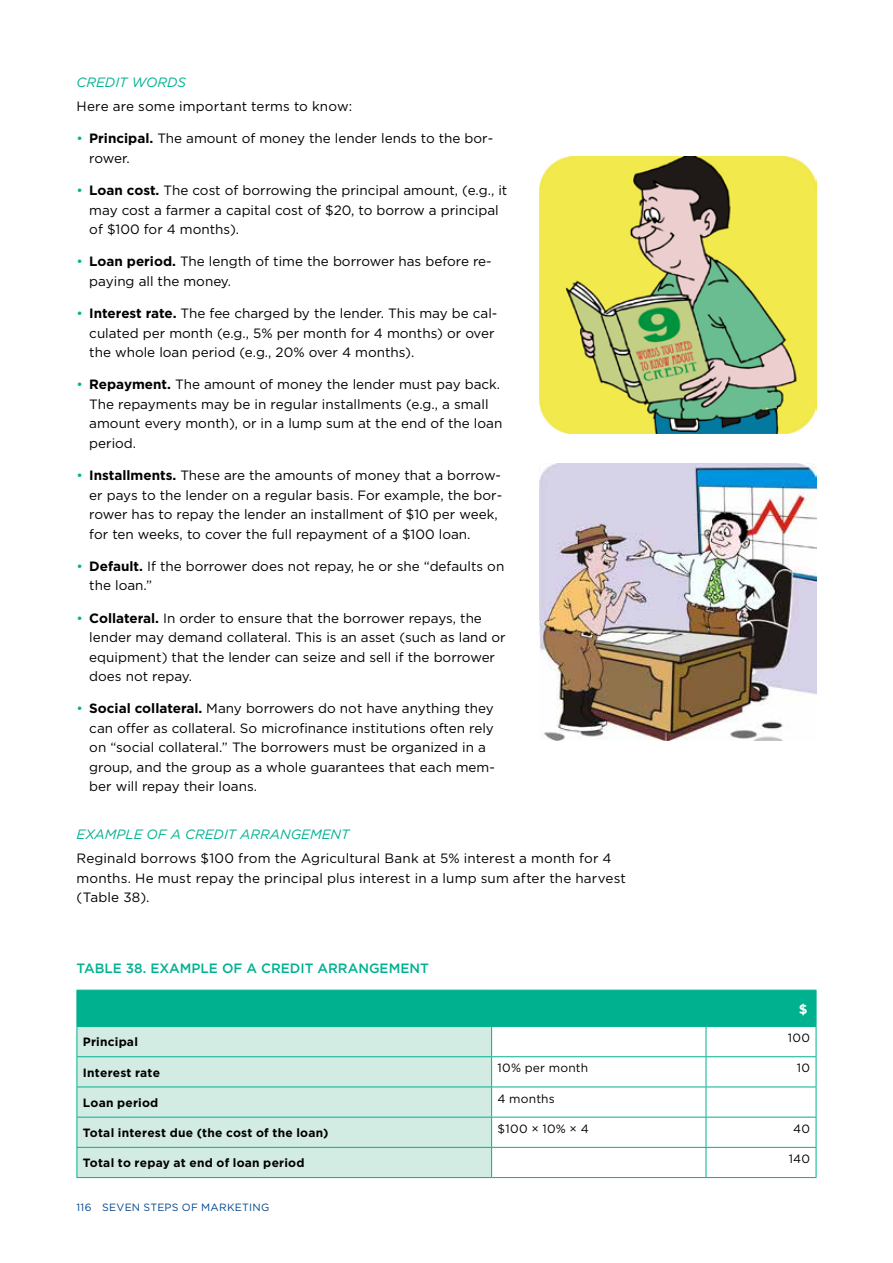
<style>
.page{position:relative;width:893px;height:1263px;background:#fff}
.page>*{position:absolute;margin:0;border:0;box-sizing:border-box;transform-origin:0 0}
.t1{font:13.5px/19.5px "Gotham";color:#000}
.t2{font:italic 13.5px "Gotham";color:#00b18f}
.t3{font:500 13.5px "Gotham";color:#00b18f}
.t4{font:700 13.5px "Gotham";color:#fff}
.t5{font:700 12px "Gotham";letter-spacing:.02em;color:#000}
.t6{font:12px "Gotham";letter-spacing:.02em;color:#000}
.t7{font:10.5px "Gotham";letter-spacing:.03em;color:#00468b}
.s1{color:#00b18f}
.s2{font-weight:700}
</style>
<div class="page">
<div style="left:78px;top:1087px;width:413px;height:90px;background:#d2ebe3"></div>
<svg style="left:77px;top:991px;width:740px;height:95px"></svg>
<hr style="left:77px;top:1086px;width:415px;height:1px;background:#00b18f">
<hr style="left:77px;top:1087px;width:1px;height:30px;background:#00b18f">
<hr style="left:492px;top:1086px;width:214px;height:1px;background:#00b18f">
<hr style="left:491px;top:1087px;width:1px;height:30px;background:#00b18f">
<hr style="left:706px;top:1086px;width:110px;height:1px;background:#00b18f">
<hr style="left:706px;top:1087px;width:1px;height:30px;background:#00b18f">
<hr style="left:816px;top:1087px;width:1px;height:30px;background:#00b18f">
<hr style="left:77px;top:1117px;width:415px;height:1px;background:#00b18f">
<hr style="left:77px;top:1117px;width:1px;height:30px;background:#00b18f">
<hr style="left:492px;top:1117px;width:214px;height:1px;background:#00b18f">
<hr style="left:491px;top:1117px;width:1px;height:30px;background:#00b18f">
<hr style="left:706px;top:1117px;width:110px;height:1px;background:#00b18f">
<hr style="left:706px;top:1117px;width:1px;height:30px;background:#00b18f">
<hr style="left:816px;top:1117px;width:1px;height:30px;background:#00b18f">
<hr style="left:77px;top:1147px;width:415px;height:1px;background:#00b18f">
<svg style="left:77px;top:1148px;width:1px;height:29px"></svg>
<hr style="left:492px;top:1147px;width:214px;height:1px;background:#00b18f">
<svg style="left:491px;top:1148px;width:1px;height:29px"></svg>
<hr style="left:706px;top:1147px;width:110px;height:1px;background:#00b18f">
<svg style="left:706px;top:1148px;width:1px;height:29px"></svg>
<svg style="left:816px;top:1148px;width:1px;height:29px"></svg>
<hr style="left:77px;top:1177px;width:415px;height:1px;background:#00b18f">
<hr style="left:492px;top:1177px;width:214px;height:1px;background:#00b18f">
<hr style="left:706px;top:1177px;width:110px;height:1px;background:#00b18f">
<hr style="left:77px;top:990px;width:415px;height:1px;background:#00b18f">
<hr style="left:77px;top:990px;width:1px;height:36px;background:#00b18f">
<hr style="left:492px;top:990px;width:214px;height:1px;background:#00b18f">
<hr style="left:706px;top:990px;width:110px;height:1px;background:#00b18f">
<hr style="left:816px;top:990px;width:1px;height:36px;background:#00b18f">
<hr style="left:77px;top:1026px;width:415px;height:1px;background:#00b18f">
<hr style="left:492px;top:1026px;width:214px;height:1px;background:#00b18f">
<hr style="left:706px;top:1026px;width:110px;height:1px;background:#00b18f">
<img style="left:540px;top:156px;width:276px;height:277px">
<img style="left:540px;top:463px;width:276px;height:277px">
<p class="t2" style="left:77px;top:74px;width:111px">CREDIT WORDS</p>
<p class="t1" style="left:77px;top:96px;width:277px">Here are some important terms to know:</p>
<p class="t1" style="left:89px;top:129px;width:405px;text-indent:-13px"><span class="s1">•</span> <span class="s2">Principal.</span> The amount of money the lender lends to the bor&shy;rower.</p>
<p class="t1" style="left:89px;top:180px;width:420px;text-indent:-13px"><span class="s1">•</span> <span class="s2">Loan cost.</span> The cost of borrowing the principal amount, (e.g., it may cost a farmer a capital cost of $20, to borrow a principal of $100 for 4 months).</p>
<p class="t1" style="left:89px;top:252px;width:404px;text-indent:-13px"><span class="s1">•</span> <span class="s2">Loan period.</span> The length of time the borrower has before re&shy;paying all the money.</p>
<p class="t1" style="left:89px;top:303px;width:410px;text-indent:-13px"><span class="s1">•</span> <span class="s2">Interest rate.</span> The fee charged by the lender. This may be cal&shy;culated per month (e.g., 5% per month for 4 months) or over the whole loan period (e.g., 20% over 4 months).</p>
<p class="t1" style="left:89px;top:374px;width:415px;text-indent:-13px"><span class="s1">•</span> <span class="s2">Repayment.</span> The amount of money the lender must pay back.<br>The repayments may be in regular installments (e.g., a small amount every month), or in a lump sum at the end of the loan period.</p>
<p class="t1" style="left:89px;top:465px;width:414px;text-indent:-13px"><span class="s1">•</span> <span class="s2">Installments.</span> These are the amounts of money that a borrow&shy;er pays to the lender on a regular basis. For example, the bor&shy;rower has to repay the lender an installment of $10 per week, for ten weeks, to cover the full repayment of a $100 loan.</p>
<p class="t1" style="left:89px;top:556px;width:417px;text-indent:-13px"><span class="s1">•</span> <span class="s2">Default.</span> If the borrower does not repay, he or she “defaults on the loan.”</p>
<p class="t1" style="left:89px;top:608px;width:418px;text-indent:-13px"><span class="s1">•</span> <span class="s2">Collateral.</span> I n order to ensure that the borrower repays, the lender may demand collateral. This is an asset (such as land or equipment) that the lender can seize and sell if the borrower does not repay.</p>
<p class="t1" style="left:89px;top:698px;width:407px;text-indent:-13px"><span class="s1">•</span> <span class="s2">Social collateral.</span> Many borrowers do not have anything they can offer as collateral. So microfinance institutions often rely on “social collateral.” The borrowers must be organized in a group, and the group as a whole guarantees that each mem&shy;ber will repay their loans.</p>
<p class="t2" style="left:77px;top:826px;width:275px">EXAMPLE OF A CREDIT ARRANGEMENT</p>
<p class="t1" style="left:77px;top:848px;width:551px">Reginald borrows $100 from the Agricultural Bank at 5% interest a month for 4 months. He must repay the principal plus interest in a lump sum after the harvest (Table 38).</p>
<p class="t3" style="left:77px;top:959px;width:354px">TABLE 38. EXAMPLE OF A CREDIT ARRANGEMENT</p>
<p class="t4" style="left:799px;top:1000px;width:10px">$</p>
<p class="t5" style="left:83px;top:1034px;width:57px">Principal</p>
<p class="t6" style="left:788px;top:1030px;width:24px">100</p>
<p class="t5" style="left:83px;top:1064px;width:79px">Interest rate</p>
<p class="t6" style="left:498px;top:1060px;width:92px">10% per month</p>
<p class="t6" style="left:797px;top:1060px;width:15px">10</p>
<p class="t5" style="left:83px;top:1095px;width:77px">Loan period</p>
<p class="t6" style="left:498px;top:1091px;width:59px">4 months</p>
<p class="t5" style="left:83px;top:1125px;width:247px">Total interest due (the cost of the loan)</p>
<p class="t6" style="left:498px;top:1121px;width:93px">$100 × 10% × 4</p>
<p class="t6" style="left:793px;top:1121px;width:18px">40</p>
<p class="t5" style="left:83px;top:1155px;width:223px">Total to repay at end of loan period</p>
<p class="t6" style="left:789px;top:1151px;width:23px">140</p>
<p class="t7" style="left:77px;top:1200px;width:194px">116 SEVEN STEPS OF MARKETI NG</p>
</div>
